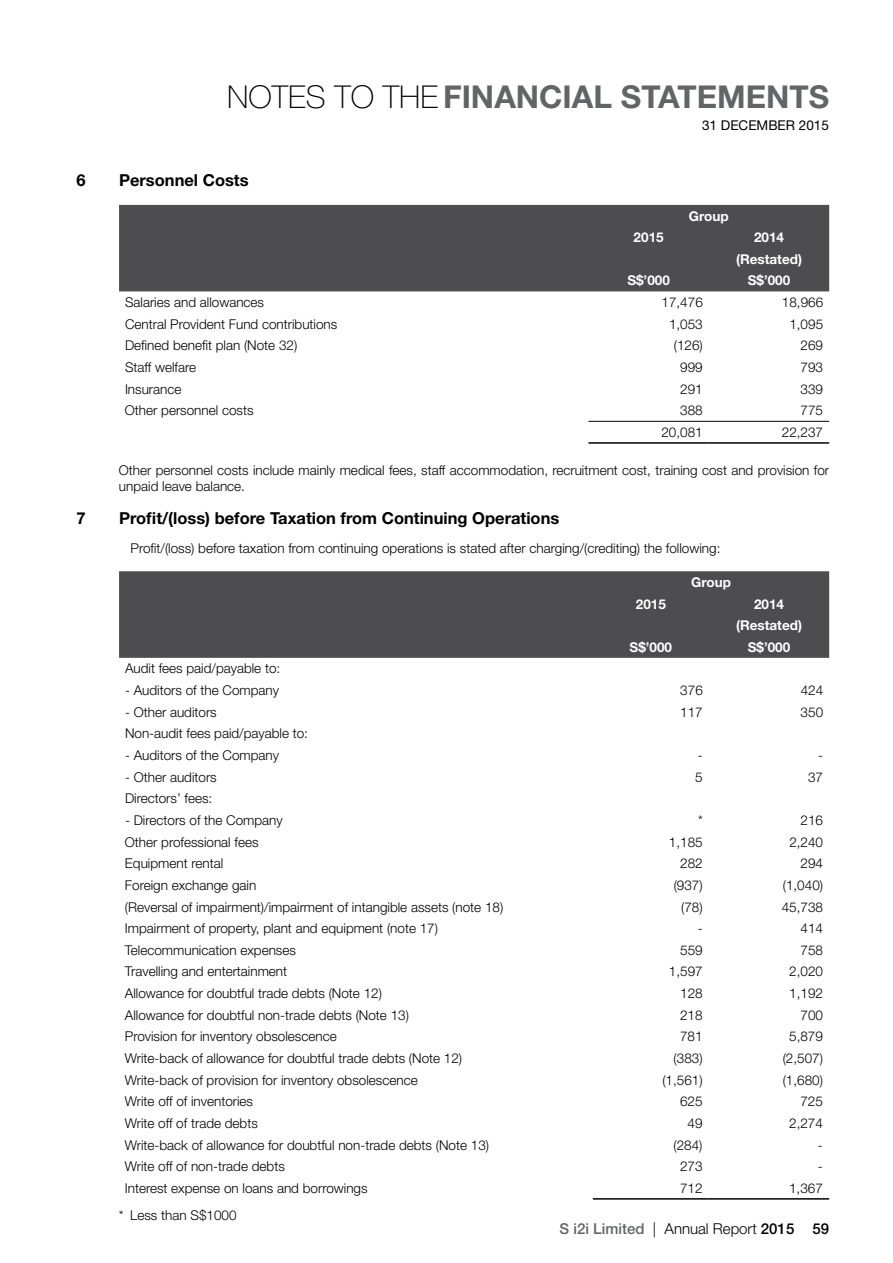
<style>
.page{position:relative;width:893px;height:1263px;background:#fff}
.page>*{position:absolute;margin:0;border:0;box-sizing:border-box;transform-origin:0 0}
.t1{font:700 31.5px "Helvetica Neue LT Std";color:#636466}
.t2{font:700 16.5px "Helvetica Neue LT Std";color:#000}
.t3{font:300 15px "Helvetica Neue LT Std";color:#000}
.t4{font:300 13.5px/16.2px "Helvetica Neue LT Std";color:#000}
.t5{font:700 13.5px/21.6px "Helvetica Neue LT Std";color:#fff;text-align:center}
.t6{font:13.5px "Helvetica Neue LT Std";color:#000}
.s1{font-weight:100;color:#000}
.s2{font-weight:500;color:#636466}
.s3{font-weight:500}
</style>
<div class="page">
<div style="left:119px;top:205px;width:710px;height:86px;background:#4d4d4f"></div>
<hr style="left:588px;top:421px;width:121px;height:1px;background:#000">
<hr style="left:709px;top:421px;width:120px;height:1px;background:#000">
<hr style="left:588px;top:442px;width:121px;height:2px;background:#000">
<hr style="left:709px;top:442px;width:120px;height:2px;background:#000">
<div style="left:119px;top:571px;width:710px;height:87px;background:#4d4d4f"></div>
<hr style="left:593px;top:1198px;width:116px;height:1px;background:#000">
<hr style="left:709px;top:1198px;width:120px;height:1px;background:#000">
<h1 class="t1" style="left:227px;top:77px;width:603px"><span class="s1">NOTES TO THE</span> FINANCIAL STATEMENTS</h1>
<p class="t2" style="left:77px;top:170px;width:11px">6</p>
<p class="t2" style="left:119px;top:170px;width:131px">Personnel Costs</p>
<p class="t6" style="left:702px;top:117px;width:128px">31 DECEMBER 2015</p>
<p class="t5" style="left:689px;top:205px;width:41px">Group</p>
<p class="t5" style="left:634px;top:226px;width:32px">2015</p>
<p class="t5" style="left:736px;top:226px;width:67px">2014 (Restated)</p>
<p class="t5" style="left:627px;top:270px;width:44px">S$’000</p>
<p class="t5" style="left:748px;top:270px;width:44px">S$’000</p>
<p class="t4" style="left:125px;top:294px;width:141px">Salaries and allowances</p>
<p class="t4" style="left:661px;top:294px;width:43px">17,476</p>
<p class="t4" style="left:782px;top:294px;width:43px">18,966</p>
<p class="t4" style="left:125px;top:316px;width:214px">Central Provident Fund contributions</p>
<p class="t4" style="left:669px;top:316px;width:35px">1,053</p>
<p class="t4" style="left:789px;top:316px;width:35px">1,095</p>
<p class="t4" style="left:125px;top:337px;width:174px">Defined benefit plan (Note 32)</p>
<p class="t4" style="left:674px;top:337px;width:31px">(126)</p>
<p class="t4" style="left:801px;top:337px;width:24px">269</p>
<p class="t4" style="left:125px;top:359px;width:73px">Staff welfare</p>
<p class="t4" style="left:680px;top:359px;width:24px">999</p>
<p class="t4" style="left:801px;top:359px;width:24px">793</p>
<p class="t4" style="left:125px;top:380px;width:58px">Insurance</p>
<p class="t4" style="left:680px;top:380px;width:24px">291</p>
<p class="t4" style="left:801px;top:380px;width:24px">339</p>
<p class="t4" style="left:125px;top:402px;width:130px">Other personnel costs</p>
<p class="t4" style="left:680px;top:402px;width:24px">388</p>
<p class="t4" style="left:801px;top:402px;width:24px">775</p>
<p class="t4" style="left:661px;top:424px;width:43px">20,081</p>
<p class="t4" style="left:782px;top:424px;width:43px">22,237</p>
<p class="t4" style="left:119px;top:462px;width:712px">Other personnel costs include mainly medical fees, staff accommodation, recruitment cost, training cost and provision for unpaid leave balance.</p>
<p class="t2" style="left:77px;top:507px;width:11px">7</p>
<p class="t2" style="left:119px;top:507px;width:442px">Profit/(loss) before Taxation from Continuing Operations</p>
<p class="t4" style="left:131px;top:539px;width:591px">Profit/(loss) before taxation from continuing operations is stated after charging/(crediting) the following:</p>
<p class="t5" style="left:691px;top:571px;width:41px">Group</p>
<p class="t5" style="left:636px;top:593px;width:32px">2015</p>
<p class="t5" style="left:736px;top:593px;width:67px">2014 (Restated)</p>
<p class="t5" style="left:630px;top:636px;width:44px">S$’000</p>
<p class="t5" style="left:748px;top:636px;width:44px">S$’000</p>
<p class="t4" style="left:125px;top:660px;width:157px">Audit fees paid/payable to:</p>
<p class="t4" style="left:125px;top:682px;width:156px">- Auditors of the Company</p>
<p class="t4" style="left:680px;top:682px;width:24px">376</p>
<p class="t4" style="left:801px;top:682px;width:24px">424</p>
<p class="t4" style="left:125px;top:704px;width:93px">- Other auditors</p>
<p class="t4" style="left:680px;top:704px;width:24px">117</p>
<p class="t4" style="left:801px;top:704px;width:24px">350</p>
<p class="t4" style="left:125px;top:725px;width:185px">Non-audit fees paid/payable to:</p>
<p class="t4" style="left:125px;top:747px;width:156px">- Auditors of the Company</p>
<p class="t4" style="left:698px;top:747px;width:6px">-</p>
<p class="t4" style="left:818px;top:747px;width:6px">-</p>
<p class="t4" style="left:125px;top:768px;width:93px">- Other auditors</p>
<p class="t4" style="left:695px;top:768px;width:9px">5</p>
<p class="t4" style="left:808px;top:768px;width:17px">37</p>
<p class="t4" style="left:125px;top:790px;width:89px">Directors’ fees:</p>
<p class="t4" style="left:125px;top:812px;width:159px">- Directors of the Company</p>
<p class="t4" style="left:698px;top:812px;width:6px">*</p>
<p class="t4" style="left:801px;top:812px;width:24px">216</p>
<p class="t4" style="left:125px;top:833px;width:135px">Other professional fees</p>
<p class="t4" style="left:669px;top:833px;width:35px">1,185</p>
<p class="t4" style="left:789px;top:833px;width:35px">2,240</p>
<p class="t4" style="left:125px;top:855px;width:100px">Equipment rental</p>
<p class="t4" style="left:680px;top:855px;width:24px">282</p>
<p class="t4" style="left:801px;top:855px;width:24px">294</p>
<p class="t4" style="left:125px;top:877px;width:133px">Foreign exchange gain</p>
<p class="t4" style="left:674px;top:877px;width:31px">(937)</p>
<p class="t4" style="left:783px;top:877px;width:42px">(1,040)</p>
<p class="t4" style="left:125px;top:898px;width:380px">(Reversal of impairment)/impairment of intangible assets (note 18)</p>
<p class="t4" style="left:681px;top:898px;width:23px">(78)</p>
<p class="t4" style="left:782px;top:898px;width:43px">45,738</p>
<p class="t4" style="left:125px;top:920px;width:315px">Impairment of property, plant and equipment (note 17)</p>
<p class="t4" style="left:698px;top:920px;width:6px">-</p>
<p class="t4" style="left:800px;top:920px;width:24px">414</p>
<p class="t4" style="left:125px;top:942px;width:173px">Telecommunication expenses</p>
<p class="t4" style="left:680px;top:942px;width:24px">559</p>
<p class="t4" style="left:800px;top:942px;width:24px">758</p>
<p class="t4" style="left:125px;top:963px;width:164px">Travelling and entertainment</p>
<p class="t4" style="left:669px;top:963px;width:35px">1,597</p>
<p class="t4" style="left:789px;top:963px;width:35px">2,020</p>
<p class="t4" style="left:125px;top:985px;width:259px">Allowance for doubtful trade debts (Note 12)</p>
<p class="t4" style="left:680px;top:985px;width:24px">128</p>
<p class="t4" style="left:789px;top:985px;width:35px">1,192</p>
<p class="t4" style="left:125px;top:1006px;width:286px">Allowance for doubtful non-trade debts (Note 13)</p>
<p class="t4" style="left:680px;top:1006px;width:24px">218</p>
<p class="t4" style="left:800px;top:1006px;width:24px">700</p>
<p class="t4" style="left:125px;top:1028px;width:213px">Provision for inventory obsolescence</p>
<p class="t4" style="left:680px;top:1028px;width:24px">781</p>
<p class="t4" style="left:789px;top:1028px;width:35px">5,879</p>
<p class="t4" style="left:125px;top:1050px;width:339px">Write-back of allowance for doubtful trade debts (Note 12)</p>
<p class="t4" style="left:674px;top:1050px;width:31px">(383)</p>
<p class="t4" style="left:783px;top:1050px;width:42px">(2,507)</p>
<p class="t4" style="left:125px;top:1071px;width:294px">Write-back of provision for inventory obsolescence</p>
<p class="t4" style="left:662px;top:1071px;width:42px">(1,561)</p>
<p class="t4" style="left:783px;top:1071px;width:42px">(1,680)</p>
<p class="t4" style="left:125px;top:1093px;width:130px">Write off of inventories</p>
<p class="t4" style="left:680px;top:1093px;width:24px">625</p>
<p class="t4" style="left:800px;top:1093px;width:24px">725</p>
<p class="t4" style="left:125px;top:1115px;width:135px">Write off of trade debts</p>
<p class="t4" style="left:688px;top:1115px;width:17px">49</p>
<p class="t4" style="left:789px;top:1115px;width:35px">2,274</p>
<p class="t4" style="left:125px;top:1136px;width:366px">Write-back of allowance for doubtful non-trade debts (Note 13)</p>
<p class="t4" style="left:673px;top:1136px;width:31px">(284)</p>
<p class="t4" style="left:818px;top:1136px;width:6px">-</p>
<p class="t4" style="left:125px;top:1158px;width:162px">Write off of non-trade debts</p>
<p class="t4" style="left:680px;top:1158px;width:24px">273</p>
<p class="t4" style="left:818px;top:1158px;width:6px">-</p>
<p class="t4" style="left:125px;top:1180px;width:244px">Interest expense on loans and borrowings</p>
<p class="t4" style="left:680px;top:1180px;width:24px">712</p>
<p class="t4" style="left:789px;top:1180px;width:35px">1,367</p>
<p class="t4" style="left:119px;top:1206px;width:119px">* Less than S$1000</p>
<p class="t3" style="left:559px;top:1220px;width:271px"><span class="s2">S i2i Limited</span> | Annual Report <span class="s3">2015 59</span></p>
</div>
